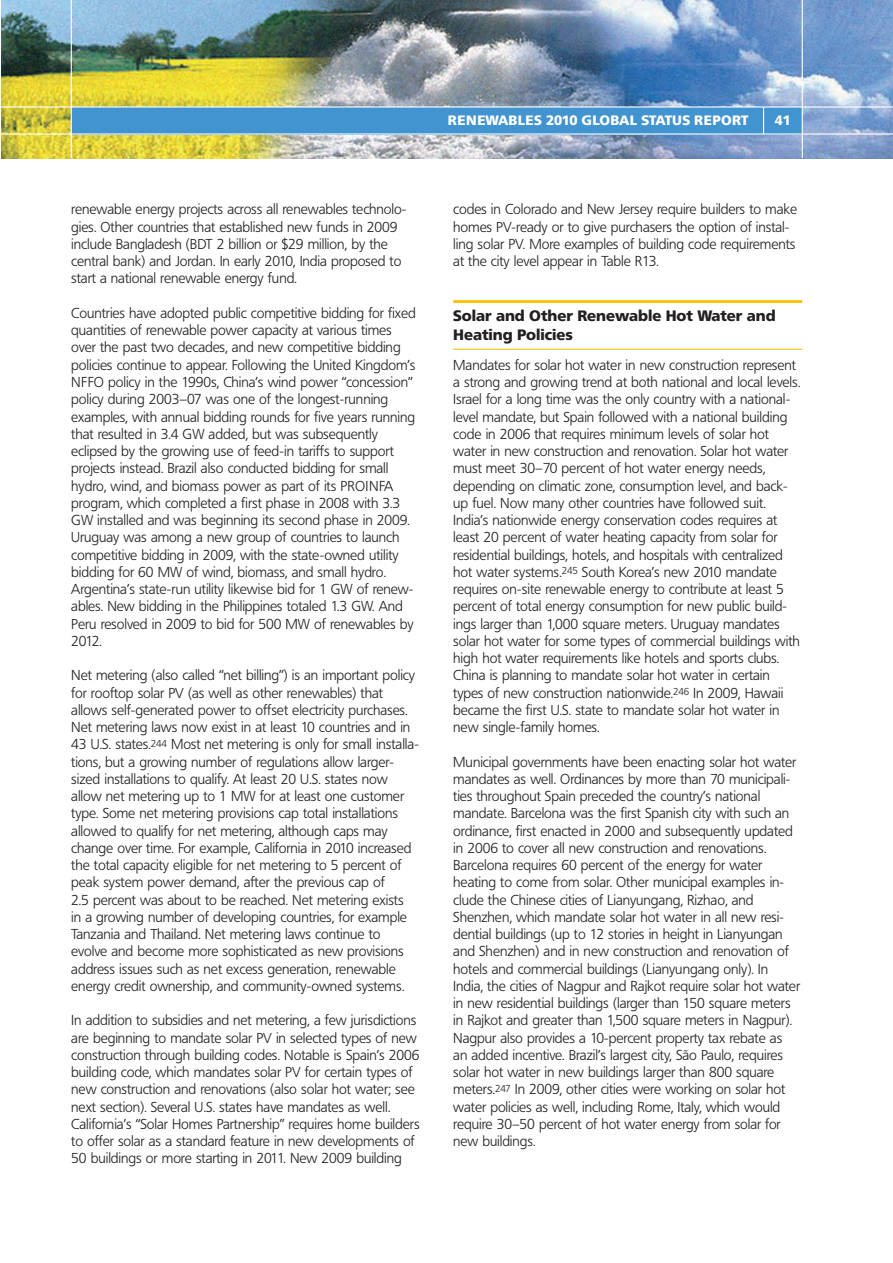
<style>
.page{position:relative;width:893px;height:1263px;background:#fff}
.page>*{position:absolute;margin:0;border:0;box-sizing:border-box;transform-origin:0 0}
.t1{font:900 15px/18.8px "Frutiger BQ";letter-spacing:-.005em;color:#231f20}
.t2{font:300 14.25px/17.2px "Frutiger BQ";letter-spacing:-.005em;color:#231f20}
.t3{font:300 14.1px/17.2px "Frutiger BQ";letter-spacing:-.005em;color:#231f20}
.t4{font:900 13.5px "Frutiger BQ";color:#fff}
.s1{font-size:14.25px}
</style>
<div class="page">
<img style="left:1px;top:0;width:892px;height:350px">
<p class="t4" style="left:448px;top:115px;width:302px">RENEWABLES 2010 GLOBAL STATUS REPORT</p>
<p class="t4" style="left:775px;top:115px;width:18px">41</p>
<p class="t2" style="left:71px;top:202px;width:336px">renewable energy projects across all renewables technolo&shy;gies. Other countries that established new funds in 2009 include Bangladesh (BDT 2 billion or $29 million, by the central bank) and Jordan. In early 2010, India proposed to start a national renewable energy fund.</p>
<p class="t2" style="left:71px;top:305px;width:346px">Countries have adopted public competitive bidding for fixed quantities of renewable power capacity at various times over the past two decades, and new competitive bidding policies continue to appear. Following the United Kingdom’s NFFO policy in the 1990s, China’s wind power “concession” policy during 2003–07 was one of the longest-running examples, with annual bidding rounds for five years running that resulted in 3.4 GW added, but was subsequently eclipsed by the growing use of feed-in tariffs to support projects instead. Brazil also conducted bidding for small hydro, wind, and biomass power as part of its PROINFA program, which completed a first phase in 2008 with 3.3<br>GW installed and was beginning its second phase in 2009.<br>Uruguay was among a new group of countries to launch competitive bidding in 2009, with the state-owned utility bidding for 60 MW of wind, biomass, and small hydro.<br>Argentina’s state-run utility likewise bid for 1 GW of renew&shy;ables. New bidding in the Philippines totaled 1.3 GW. And Peru resolved in 2009 to bid for 500 MW of renewables by 2012.</p>
<p class="t2" style="left:71px;top:668px;width:349px">Net metering (also called “net billing”) is an important policy for rooftop solar PV (as well as other renewables) that allows self-generated power to offset electricity purchases.<br>Net metering laws now exist in at least 10 countries and in 43 U.S. states.<sup>244</sup> Most net metering is only for small installa&shy;tions, but a growing number of regulations allow larger&shy;sized installations to qualify. At least 20 U.S. states now allow net metering up to 1 MW for at least one customer type. Some net metering provisions cap total installations allowed to qualify for net metering, although caps may change over time. For example, California in 2010 increased the total capacity eligible for net metering to 5 percent of peak system power demand, after the previous cap of<br>2.5 percent was about to be reached. Net metering exists<br>in a growing number of developing countries, for example Tanzania and Thailand. Net metering laws continue to evolve and become more sophisticated as new provisions address issues such as net excess generation, renewable energy credit ownership, and community-owned systems.</p>
<p class="t2" style="left:71px;top:1013px;width:350px">In addition to subsidies and net metering, a few jurisdictions are beginning to mandate solar PV in selected types of new construction through building codes. Notable is Spain’s 2006 building code, which mandates solar PV for certain types of new construction and renovations (also solar hot water; see next section). Several U.S. states have mandates as well.<br>California’s “Solar Homes Partnership” requires home builders to offer solar as a standard feature in new developments of 50 buildings or more starting in 2011. New 2009 building</p>
<p class="t2" style="left:453px;top:202px;width:345px">codes in Colorado and New Jersey require builders to make homes PV-ready or to give purchasers the option of instal&shy;ling solar PV. More examples of building code requirements at the city level appear in Table R13.</p>
<p class="t1" style="left:453px;top:308px;width:324px">Solar and Other Renewable Hot Water and<br>Heating Policies</p>
<p class="t2" style="left:453px;top:357px;width:349px">Mandates for solar hot water in new construction represent a strong and growing trend at both national and local levels.<br>Israel for a long time was the only country with a national&shy;level mandate, but Spain followed with a national building code in 2006 that requires minimum levels of solar hot water in new construction and renovation. Solar hot water must meet 30–70 percent of hot water energy needs, depending on climatic zone, consumption level, and back&shy;up fuel. Now many other countries have followed suit.<br>India’s nationwide energy conservation codes requires at least 20 percent of water heating capacity from solar for residential buildings, hotels, and hospitals with centralized hot water systems.<sup>245</sup> South Korea’s new 2010 mandate requires on-site renewable energy to contribute at least 5 percent of total energy consumption for new public build&shy;ings larger than 1,000 square meters. Uruguay mandates solar hot water for some types of commercial buildings with high hot water requirements like hotels and sports clubs.<br>China is planning to mandate solar hot water in certain types of new construction nationwide.<sup>246</sup> In 2009, Hawaii became the first U.S. state to mandate solar hot water in new single-family homes.</p>
<p class="t2" style="left:453px;top:754px;width:348px">Municipal governments have been enacting solar hot water mandates as well. Ordinances by more than 70 municipali&shy;ties throughout Spain preceded the country’s national mandate. Barcelona was the first Spanish city with such an ordinance, first enacted in 2000 and subsequently updated in 2006 to cover all new construction and renovations.<br>Barcelona requires 60 percent of the energy for water heating to come from solar. Other municipal examples in&shy;clude the Chinese cities of Lianyungang, Rizhao, and Shenzhen, which mandate solar hot water in all new resi&shy;dential buildings (up to 12 stories in height in Lianyungan and Shenzhen) and in new construction and renovation of hotels and commercial buildings (Lianyungang only). In India, the cities of Nagpur and Rajkot require solar hot water in new residential buildings (larger than 150 square meters in Rajkot and greater than 1,500 square meters in Nagpur).<br>Nagpur also provides a 10-percent property tax rebate as<br>an added incentive. Brazil’s largest city, São Paulo, requires solar hot water in new buildings larger than 800 square meters.<sup>247</sup> In 2009, other cities were working on solar hot water policies as well, including Rome, Italy, which would</p>
<p class="t3" style="left:453px;top:1116px;width:329px"><span class="s1">require 30–50</span> percent of hot water energy from solar for new buildings.</p>
</div>
